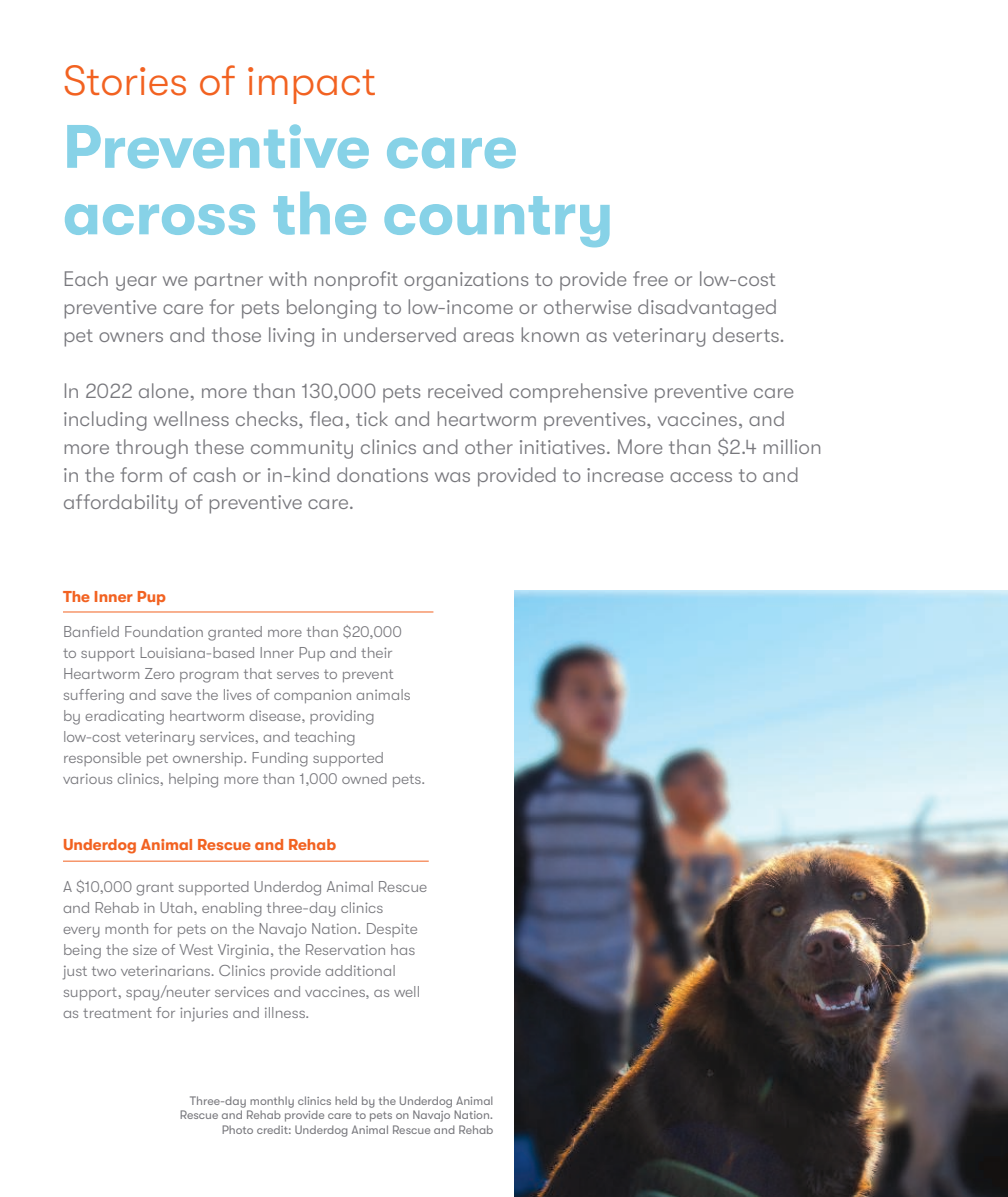
<style>
.page{position:relative;width:1008px;height:1197px;background:#fff}
.page>*{position:absolute;margin:0;border:0;box-sizing:border-box;transform-origin:0 0}
.t1{font:700 61.25px/66.5px "GT Walsheim";color:#87d2e7}
.t2{font:300 42px "GT Walsheim";color:#f26221}
.t3{font:300 21px/28px "GT Walsheim";color:#78787d}
.t4{font:300 15.75px/21px "GT Walsheim";color:#78787d}
.t5{font:700 15.75px "GT Walsheim";color:#f26221}
.t6{font:12.25px/14.7px "GT Walsheim";color:#78787d;text-align:right}
</style>
<div class="page">
<img style="left:514px;top:590px;width:494px;height:607px">
<hr style="left:63px;top:612px;width:370px;height:1px;background:#f26221">
<hr style="left:63px;top:861px;width:366px;height:1px;background:#f26221">
<p class="t2" style="left:63px;top:57px;width:315px">Stories of impact</p>
<p class="t1" style="left:63px;top:113px;width:552px">Preventive care across the country</p>
<p class="t3" style="left:63px;top:265px;width:724px">Each year we partner with nonprofit organizations to provide free or low-cost preventive care for pets belonging to low-income or otherwise disadvantaged pet owners and those living in underserved areas known as veterinary deserts.</p>
<p class="t3" style="left:63px;top:376px;width:760px">In 2022 alone, more than 130,000 pets received comprehensive preventive care including wellness checks, flea, tick and heartworm preventives, vaccines, and more through these community clinics and other initiatives. More than $2.4 million in the form of cash or in-kind donations was provided to increase access to and affordability of preventive care.</p>
<p class="t5" style="left:63px;top:588px;width:105px">The Inner Pup</p>
<p class="t4" style="left:63px;top:621px;width:364px">Banfield Foundation granted more than $20,000<br>to support Louisiana-based Inner Pup and their Heartworm Zero program that serves to prevent suffering and save the lives of companion animals by eradicating heartworm disease, providing low-cost veterinary services, and teaching responsible pet ownership. Funding supported various clinics, helping more than 1,000 owned pets.</p>
<p class="t5" style="left:63px;top:835px;width:275px">Underdog Animal Rescue and Rehab</p>
<p class="t4" style="left:63px;top:876px;width:366px">A $10,000 grant supported Underdog Animal Rescue and Rehab in Utah, enabling three-day clinics<br>every month for pets on the Navajo Nation. Despite being the size of West Virginia, the Reservation has just two veterinarians. Clinics provide additional support, spay/neuter services and vaccines, as well as treatment for injuries and illness.</p>
<p class="t6" style="left:180px;top:1093px;width:315px">Three-day monthly clinics held by the Underdog Animal<br>Rescue and Rehab provide care to pets on Navajo Nation.<br>Photo credit: Underdog Animal Rescue and Rehab</p>
</div>
